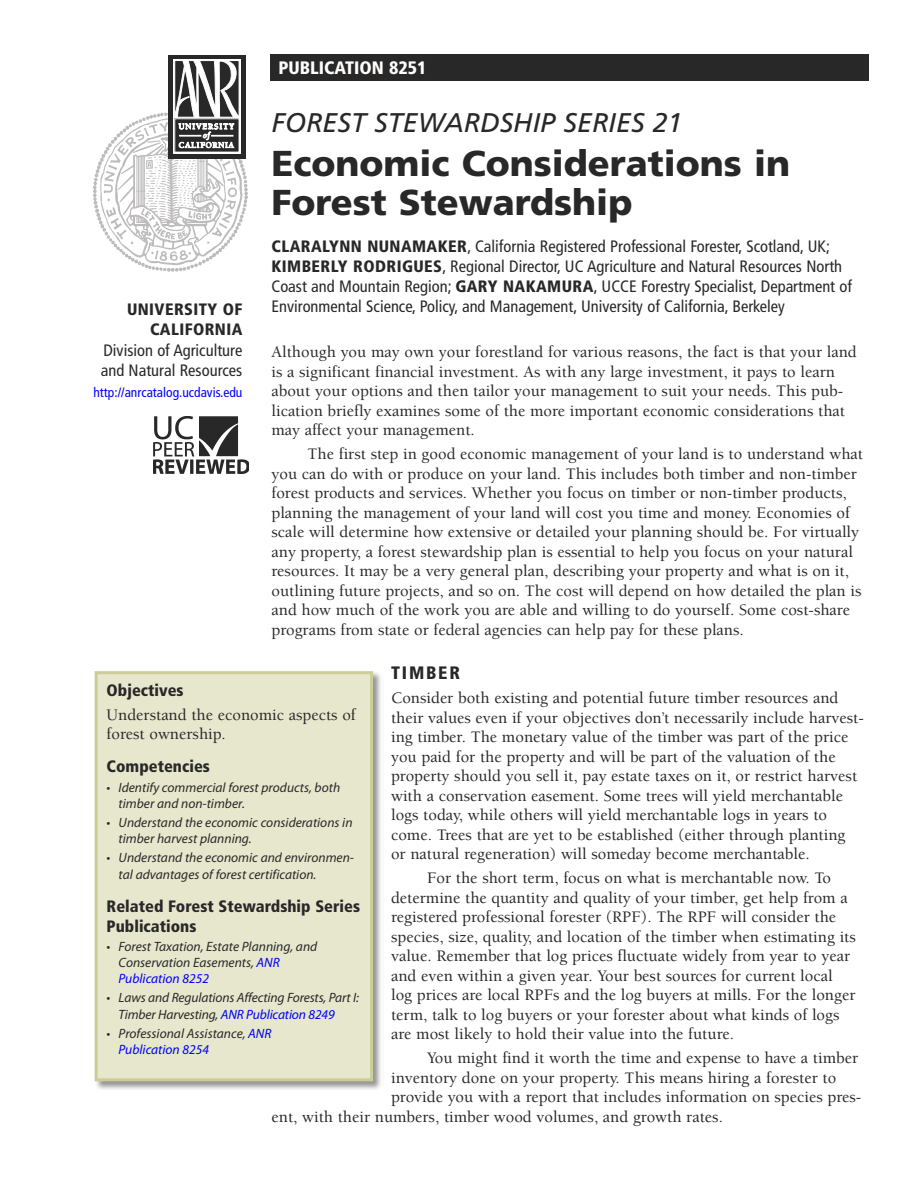
<style>
.page{position:relative;width:918px;height:1188px;background:#fff}
.page>*{position:absolute;margin:0;border:0;box-sizing:border-box;transform-origin:0 0}
.t1{font:900 36px/39px "Frutiger";color:#282829}
.t2{font:italic 27px "Frutiger";color:#282829}
.t3{font:900 condensed 18px "Frutiger";color:#fffdfc}
.t4{font:900 condensed 18px "Frutiger";letter-spacing:.1em;color:#282829}
.t5{font:500 16.5px/19.5px "Berkeley";color:#282829}
.t6{font:condensed 16.5px/19.8px "Frutiger";color:#282829}
.t7{font:900 condensed 16.5px/19.8px "Frutiger";color:#282829}
.t8{font:italic 13.5px/16.2px "Myriad Pro";color:#282829}
.t9{font:condensed 13.5px "Frutiger";color:#0000fe}
.s1{font-weight:900}
.s2{color:#0000fe}
</style>
<div class="page">
<div style="left:270px;top:54px;width:598px;height:27px;background:#282829"></div>
<svg style="left:168px;top:55px;width:78px;height:103px"></svg>
<svg style="left:93px;top:60px;width:155px;height:212px"></svg>
<img style="left:154px;top:417px;width:95px;height:57px">
<div style="left:93px;top:670px;width:291px;height:421px;background:#000;opacity:.42"></div>
<div style="left:96px;top:673px;width:276px;height:407px;background:#e7e7cd"></div>
<div style="left:95px;top:671px;width:278px;height:410px;border:3px solid #cdcd98"></div>
<p class="t3" style="left:279px;top:57px;width:20px">PUBLI</p>
<p class="t3" style="left:324px;top:57px;width:41px">CATION</p>
<p class="t3" style="left:389px;top:57px;width:39px">8251</p>
<h2 class="t2" style="left:272px;top:107px;width:413px">FOREST STEWARDSHIP SERIES 21</h2>
<h1 class="t1" style="left:272px;top:143px;width:520px">Economic Considerations in<br>Forest Stewardship</h1>
<p class="t6" style="left:271px;top:237px;width:582px"><span class="s1">Claralynn Nunamaker</span>, California Registered Professional Forester, Scotland, UK; <span class="s1">Kimberly Rodrigues</span>, Regional Director, UC Agriculture and Natural Resources North Coast and Mountain Region; <span class="s1">Gary Nakamura</span>, UCCE Forestry Specialist, Department of Environmental Science, Policy, and Management, University of California, Berkeley</p>
<p class="t5" style="left:272px;top:343px;width:587px">Although you may own your forestland for various reasons, the fact is that your land is a significant financial investment. As with any large investment, it pays to learn about your options and then tailor your management to suit your needs. This pub&shy;lication briefly examines some of the more important economic considerations that may affect your management.</p>
<p class="t5" style="left:272px;top:445px;width:593px;text-indent:36px">The first step in good economic management of your land is to understand what you can do with or produce on your land. This includes both timber and non-timber forest products and services. Whether you focus on timber or non-timber products, planning the management of your land will cost you time and money. Economies of scale will determine how extensive or detailed your planning should be. For virtually any property, a forest stewardship plan is essential to help you focus on your natural resources. It may be a very gen-eral plan, describing your property and what is on it, outlining future projects, and so on. The cost will depend on how detailed the plan is and how much of the work you are able and willing to do yourself. Some cost-share programs from state or federal agencies can help pay for these plans.</p>
<p class="t4" style="left:391px;top:662px;width:71px">Timber</p>
<p class="t5" style="left:391px;top:688px;width:474px">Consider both existing and potential future timber resources and their values even if your objectives don’t necessarily include harvest&shy;ing timber. The monetary value of the timber was part of the price you paid for the property and will be part of the valuation of the property should you sell it, pay estate taxes on it, or restrict harvest with a conservation easement. Some trees will yield merchantable logs today, while others will yield merchantable logs in years to come. Trees that are yet to be established (either through planting or natural regeneration) will someday become merchantable.</p>
<p class="t5" style="left:391px;top:868px;width:466px;text-indent:36px">For the short term, focus on what is mer-chant---able now. To determine the quantity and quality of your timber, get help from a registered professional forester (RPF). The RPF will consider the species, size, quality, and location of the timber when estimating its value. Remember that log prices fluctuate widely from year to year and even within a given year. Your best sources for current local log prices are local RPFs and the log buyers at mills. For the longer term, talk to log buyers or your forester about what kinds of logs are most likely to hold their value into the future.</p>
<p class="t5" style="left:427px;top:1048px;width:433px">You might find it worth the time and expense to have a timber</p>
<p class="t5" style="left:391px;top:1068px;width:447px">inventory done on your pro-perty. This means hiring a forester to</p>
<p class="t5" style="left:391px;top:1087px;width:472px">provide you with a report that includes information on species pres-</p>
<p class="t5" style="left:272px;top:1107px;width:453px">ent, with their numbers, timber wood volumes, and growth rates.</p>
<p class="t7" style="left:150px;top:300px;width:94px;text-indent:49px">TY OF<br>CALI FORNIA</p>
<p class="t6" style="left:101px;top:341px;width:143px">Division of Agriculture and Natural Resources</p>
<p class="t9" style="left:93px;top:384px;width:150px">http://anrcatalog.ucdavis.edu</p>
<p class="t7" style="left:127px;top:300px;width:47px">UNIVERSI</p>
<p class="t7" style="left:107px;top:680px;width:79px">Objectives</p>
<p class="t5" style="left:107px;top:705px;width:251px">Understand the economic aspects of forest ownership.</p>
<p class="t7" style="left:107px;top:757px;width:105px">Competencies</p>
<p class="t8" style="left:119px;top:779px;width:223px;text-indent:-12px">• Identify commercial forest products, both timber and non-timber.</p>
<p class="t8" style="left:119px;top:814px;width:235px;text-indent:-12px">• Understand the economic considerations in timber harvest planning.</p>
<p class="t8" style="left:119px;top:850px;width:237px;text-indent:-12px">• Understand the economic and environmen&shy;tal advantages of forest certification.</p>
<p class="t7" style="left:107px;top:896px;width:255px">Related Forest Stewardship Series<br>Publications</p>
<p class="t8" style="left:119px;top:938px;width:200px;text-indent:-12px">• Forest Taxation, Estate Planning, and<br>Conservation Easements, <span class="s2">ANR<br>Publication 8252</span></p>
<p class="t8" style="left:119px;top:990px;width:242px;text-indent:-12px">• Laws and Regulations Affecting Forests, Part I:<br>Timber Harvesting, <span class="s2">ANR Publication 8249</span></p>
<p class="t8" style="left:119px;top:1025px;width:154px;text-indent:-12px">• Professional Assistance, <span class="s2">ANR<br>Publication 8254</span></p>
</div>
